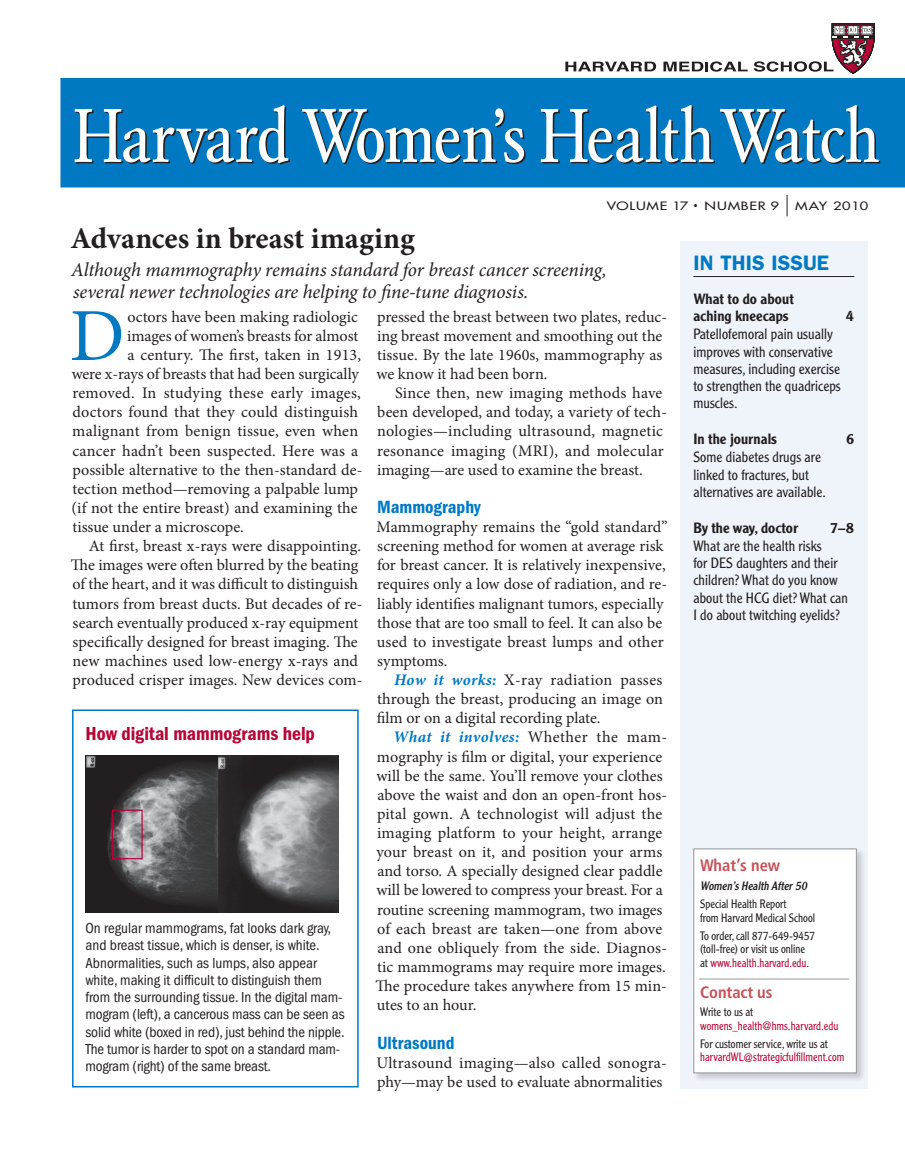
<style>
.page{position:relative;width:905px;height:1161px;background:#fff}
.page>*{position:absolute;margin:0;border:0;box-sizing:border-box;transform-origin:0 0}
.t1{font:75px "Minion Pro";color:#0079c2}
.t2{font:700 30px "Minion Pro";color:#231f20}
.t3{font:600 21px "ITC Franklin Gothic Std";color:#0079c2}
.t4{font:italic 19.5px/22.2px "Minion Pro";letter-spacing:-.01em;color:#231f20}
.t5{font:19.5px "ITC Franklin Gothic Std Dm Cd";color:#b50536}
.t6{font:18.3px "ITC Franklin Gothic Std Dm Cd";color:#0079c2}
.t7{font:700 condensed 16.5px "Frutiger LT Std";color:#c45257}
.t8{font:16.2px/19px "Minion Pro";color:#231f20}
.t9{font:16.2px "Minion Pro";letter-spacing:.02em;color:#231f20}
.t10{font:condensed 15px/17.2px "ITC Franklin Gothic Std";color:#231f20}
.t11{font:300 14.7px/17.2px "Clearface Gothic LT Std";letter-spacing:.005em;color:#231f20}
.t12{font:500 14.7px/17.2px "Clearface Gothic LT Std";letter-spacing:.005em;color:#231f20}
.t13{font:300 12px/13.5px "Clearface Gothic LT Std";color:#231f20;scale:.95 1}
.t14{font:300 12px "Clearface Gothic LT Std";color:#b50536;scale:.93 1}
.t15{font:italic 12px "Clearface Gothic LT Std";color:#231f20;scale:.95 1}
.t16{font:500 11.25px "Futura Std";letter-spacing:.05em;color:#231f20;scale:1.3 1}
.s1{font-weight:700;font-style:italic;color:#0079c2}
.s2{color:#b50536}
</style>
<div class="page">
<div style="left:60px;top:78px;width:844px;height:109px;background:#0079c2"></div>
<svg style="left:565px;top:62px;width:91px;height:9px"></svg>
<svg style="left:663px;top:61px;width:84px;height:11px"></svg>
<svg style="left:75px;top:105px;width:215px;height:60px"></svg>
<svg style="left:302px;top:108px;width:223px;height:56px"></svg>
<svg style="left:541px;top:105px;width:339px;height:59px"></svg>
<svg style="left:753px;top:23px;width:121px;height:51px"></svg>
<svg style="left:786px;top:195px;width:1px;height:21px"></svg>
<div style="left:680px;top:242px;width:187px;height:847px;background:#eff4fa"></div>
<hr style="left:693px;top:276px;width:161px;height:1px;background:#231f20">
<div style="left:692px;top:848px;width:174px;height:235px;background:#231f20;opacity:.2"></div>
<div style="left:693px;top:849px;width:163px;height:224px;background:#fff"></div>
<div style="left:693px;top:849px;width:163px;height:224px;border:1px solid #939598"></div>
<hr style="left:699px;top:978px;width:150px;height:2px;background:#bcbdc0">
<div style="left:72px;top:710px;width:286px;height:378px;border:2px solid #0079c2"></div>
<img style="left:86px;top:755px;width:252px;height:157px">
<div style="left:112px;top:810px;width:31px;height:49px;border:1px solid #b50536"></div>
<p class="t16" style="left:607px;top:199px;width:134px">VOLUME 17 <sup>•</sup> NUMBER 9</p>
<p class="t16" style="left:795px;top:199px;width:58px">may 2010</p>
<h2 class="t2" style="left:70px;top:217px;width:346px">Advances in breast imaging</h2>
<p class="t4" style="left:71px;top:258px;width:537px">Although mammography remains standard for breast cancer screening, several newer technologies are helping to fine-tune diagnosis.</p>
<h1 class="t1" style="left:69px;top:286px;width:57px">D</h1>
<p class="t8" style="left:127px;top:307px;width:232px">octors have been making radiologic</p>
<p class="t8" style="left:127px;top:326px;width:233px">images of women’s breasts for almost</p>
<p class="t8" style="left:127px;top:345px;width:235px">a century. The first, taken in 1913,</p>
<p class="t8" style="left:72px;top:365px;width:289px">were x-rays of breasts that had been surgically</p>
<p class="t8" style="left:72px;top:384px;width:290px">removed. In studying these early images,</p>
<p class="t8" style="left:72px;top:403px;width:287px">doctors found that they could distinguish</p>
<p class="t9" style="left:72px;top:420px;width:287px">malignant from benign tissue, even when</p>
<p class="t8" style="left:72px;top:441px;width:287px">cancer hadn’t been suspected. Here was a</p>
<p class="t8" style="left:72px;top:460px;width:291px">possible alternative to the then-standard de-</p>
<p class="t8" style="left:72px;top:479px;width:287px">tection method—removing a palpable lump</p>
<p class="t8" style="left:72px;top:498px;width:287px">(if not the entire breast) and examining the</p>
<p class="t8" style="left:72px;top:517px;width:173px">tissue under a microscope.</p>
<p class="t8" style="left:89px;top:537px;width:274px">At first, breast x-rays were disappointing.</p>
<p class="t8" style="left:71px;top:556px;width:289px">The images were often blurred by the beating</p>
<p class="t8" style="left:72px;top:575px;width:287px">of the heart, and it was difficult to distinguish</p>
<p class="t8" style="left:72px;top:594px;width:291px">tumors from breast ducts. But decades of re-</p>
<p class="t8" style="left:73px;top:613px;width:287px">search eventually produced x-ray equipment</p>
<p class="t8" style="left:73px;top:632px;width:286px">specifically designed for breast imaging. The</p>
<p class="t8" style="left:72px;top:651px;width:287px">new machines used low-energy x-rays and</p>
<p class="t8" style="left:72px;top:670px;width:292px">produced crisper images. New devices com-</p>
<p class="t5" style="left:86px;top:723px;width:231px">How digital mammograms help</p>
<p class="t10" style="left:86px;top:920px;width:261px">On regular mammograms, fat looks dark gray, and breast tissue, which is denser, is white.<br>Abnormalities, such as lumps, also appear white, making it difficult to distinguish them from the surrounding tissue. In the digital mam&shy;mogram (left), a cancerous mass can be seen as solid white (boxed in red), just behind the nipple.<br>The tumor is harder to spot on a standard mam&shy;mogram (right) of the same breast.</p>
<p class="t8" style="left:376px;top:307px;width:292px">pressed the breast between two plates, reduc&shy;ing breast movement and smoothing out the tissue. By the late 1960s, mammography as we know it had been born.</p>
<p class="t8" style="left:377px;top:384px;width:291px;text-indent:18px">Since then, new imaging methods have been developed, and today, a variety of tech&shy;nologies—including ultrasound, magnetic resonance imaging (MRI), and molecular imaging—are used to examine the breast.</p>
<p class="t6" style="left:377px;top:496px;width:105px">Mammography</p>
<p class="t8" style="left:376px;top:518px;width:292px">Mammography remains the “gold standard” screening method for women at average risk for breast cancer. It is relatively inexpensive, requires only a low dose of radiation, and re&shy;liably identifies malignant tumors, especially those that are too small to feel. It can also be used to investigate breast lumps and other symptoms.</p>
<p class="t8" style="left:377px;top:670px;width:288px;text-align:justify;text-indent:18px"><span class="s1">How it works:</span> X-ray radiation passes through the breast, producing an image on film or on a digital recording plate.</p>
<p class="t8" style="left:375px;top:728px;width:293px;text-indent:18px"><span class="s1">What it involves:</span> Whether the mam&shy;mography is film or digital, your experience will be the same. You’ll remove your clothes above the waist and don an open-front hos&shy;pital gown. A technologist will adjust the imaging platform to your height, arrange your breast on it, and position your arms and torso. A specially designed clear paddle will be lowered to compress your breast. For a routine screening mammogram, two images of each breast are taken—one from above and one obliquely from the side. Diagnos&shy;tic mammograms may require more images.<br>The procedure takes anywhere from 15 min&shy;utes to an hour.</p>
<p class="t6" style="left:377px;top:1032px;width:79px">Ultrasound</p>
<p class="t8" style="left:376px;top:1053px;width:292px">Ultrasound imaging—also called sonogra&shy;phy—may be used to evaluate abnormalities</p>
<p class="t3" style="left:693px;top:250px;width:137px">IN THIS ISSUE</p>
<p class="t12" style="left:693px;top:290px;width:102px">What to do about aching kneecaps</p>
<p class="t12" style="left:846px;top:308px;width:9px">4</p>
<p class="t11" style="left:693px;top:326px;width:149px">Patellofemoral pain usually improves with conservative measures, including exercise to strengthen the quadriceps muscles.</p>
<p class="t12" style="left:693px;top:431px;width:85px">In the journals</p>
<p class="t12" style="left:846px;top:431px;width:9px">6</p>
<p class="t11" style="left:693px;top:449px;width:134px">Some diabetes drugs are linked to fractures, but alternatives are available.</p>
<p class="t12" style="left:693px;top:519px;width:106px">By the way, doctor</p>
<p class="t12" style="left:830px;top:519px;width:25px">7–8</p>
<p class="t11" style="left:693px;top:537px;width:156px">What are the health risks<br>for DES daughters and their children? What do you know about the HCG diet? What can<br>I do about twitching eyelids?</p>
<p class="t7" style="left:700px;top:855px;width:81px">What’s new</p>
<p class="t15" style="left:700px;top:878px;width:117px">Women’sHealth After50</p>
<p class="t13" style="left:700px;top:897px;width:123px">Special Health Report<br>from Harvard Medical School</p>
<p class="t13" style="left:700px;top:929px;width:122px">To order, call 877-649-9457 (toll-free) or visit us online at <span class="s2">www.health.harvard.edu</span>.</p>
<p class="t7" style="left:700px;top:983px;width:74px">Contact us</p>
<p class="t13" style="left:700px;top:1005px;width:57px">Write to us at</p>
<p class="t14" style="left:700px;top:1018px;width:150px">womens_health@hms.harvard.edu</p>
<p class="t13" style="left:700px;top:1037px;width:136px">For customer service, write us at</p>
<p class="t14" style="left:700px;top:1050px;width:157px">harvardWL@strategicfulfillment.com</p>
</div>
